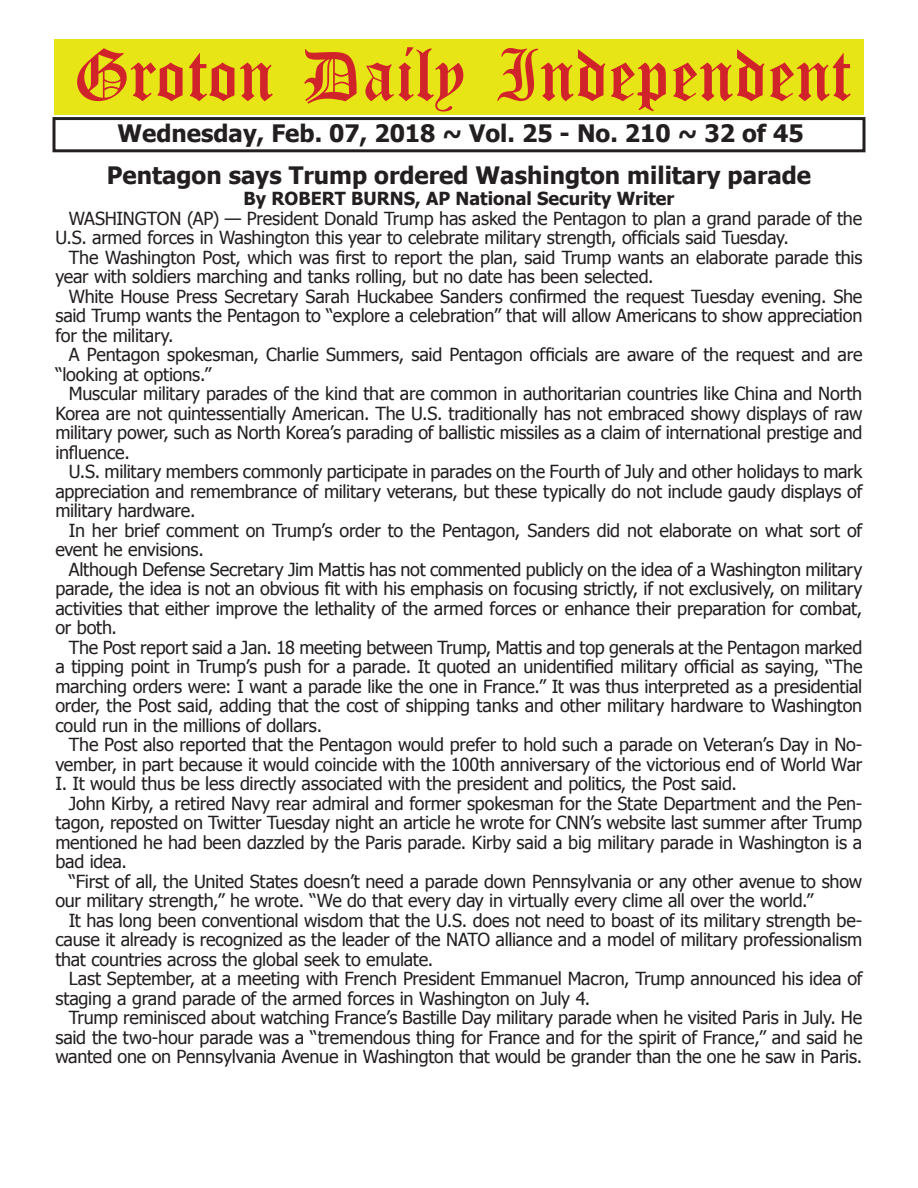
<style>
.page{position:relative;width:918px;height:1188px;background:#fff}
.page>*{position:absolute;margin:0;border:0;box-sizing:border-box;transform-origin:0 0}
.t1{font:54px "Old English Five";color:#d1232a}
.t2{font:700 24px "Tahoma";color:#231f20}
.t3{font:18px/19.5px "Tahoma";letter-spacing:-.015em;color:#231f20;text-align:justify}
.t4{font:700 18px "Tahoma";color:#231f20}
</style>
<div class="page">
<div style="left:52px;top:117px;width:814px;height:35px;border:3px solid #231f20"></div>
<div style="left:54px;top:40px;width:810px;height:75px;background:#e7e515"></div>
<h1 class="t1" style="left:73px;top:50px;width:779px">Groton Daily Independent</h1>
<h2 class="t2" style="left:118px;top:116px;width:688px">Wednesday, Feb. 07, 2018 ~ Vol. 25 - No. 210 ~ 32 of 45</h2>
<h2 class="t2" style="left:107px;top:158px;width:706px">Pentagon says Trump ordered Washington military parade</h2>
<p class="t4" style="left:244px;top:186px;width:432px">By ROBERT BURNS, AP National Security Writer</p>
<p class="t3" style="left:55px;top:208px;width:808px;text-indent:14px">WASHINGTON (AP) — President Donald Trump has asked the Pentagon to plan a grand parade of the<br>U.S. armed forces in Washington this year to celebrate military strength, officials said Tuesday.</p>
<p class="t3" style="left:55px;top:247px;width:809px;text-indent:14px">The Washington Post, which was first to report the plan, said Trump wants an elaborate parade this year with soldiers marching and tanks rolling, but no date has been selected.</p>
<p class="t3" style="left:55px;top:286px;width:809px;text-indent:14px">White House Press Secretary Sarah Huckabee Sanders confirmed the request Tuesday evening. She said Trump wants the Pentagon to “explore a celebration” that will allow Americans to show appreciation for the military.</p>
<p class="t3" style="left:55px;top:344px;width:809px;text-indent:14px">A Pentagon spokesman, Charlie Summers, said Pentagon officials are aware of the request and are “looking at options.”</p>
<p class="t3" style="left:55px;top:383px;width:809px;text-indent:14px">Muscular military parades of the kind that are common in authoritarian countries like China and North Korea are not quintessentially American. The U.S. traditionally has not embraced showy displays of raw military power, such as North Korea’s parading of ballistic missiles as a claim of international prestige and influence.</p>
<p class="t3" style="left:55px;top:461px;width:809px;text-indent:14px">U.S. military members commonly participate in parades on the Fourth of July and other holidays to mark appreciation and remembrance of military veterans, but these typically do not include gaudy displays of military hardware.</p>
<p class="t3" style="left:55px;top:520px;width:808px;text-indent:14px">In her brief comment on Trump’s order to the Pentagon, Sanders did not elaborate on what sort of event he envisions.</p>
<p class="t3" style="left:55px;top:559px;width:809px;text-indent:14px">Although Defense Secretary Jim Mattis has not commented publicly on the idea of a Washington military parade, the idea is not an obvious fit with his emphasis on focusing strictly, if not exclusively, on military activities that either improve the lethality of the armed forces or enhance their preparation for combat, or both.</p>
<p class="t3" style="left:55px;top:637px;width:809px;text-indent:14px">The Post report said a Jan. 18 meeting between Trump, Mattis and top generals at the Pentagon marked a tipping point in Trump’s push for a parade. It quoted an unidentified military official as saying, “The marching orders were: I want a parade like the one in France.” It was thus interpreted as a presidential order, the Post said, adding that the cost of shipping tanks and other military hardware to Washington could run in the millions of dollars.</p>
<p class="t3" style="left:55px;top:734px;width:809px;text-indent:13px">The Post also reported that the Pentagon would prefer to hold such a parade on Veteran’s Day in No&shy;vember, in part because it would coincide with the 100th anniversary of the victorious end of World War I. It would thus be less directly associated with the president and politics, the Post said.</p>
<p class="t3" style="left:55px;top:793px;width:809px;text-indent:14px">John Kirby, a retired Navy rear admiral and former spokesman for the State Department and the Pen&shy;tagon, reposted on Twitter Tuesday night an article he wrote for CNN’s website last summer after Trump mentioned he had been dazzled by the Paris parade. Kirby said a big military parade in Washington is a bad idea.</p>
<p class="t3" style="left:55px;top:871px;width:808px;text-indent:14px">“First of all, the United States doesn’t need a parade down Pennsylvania or any other avenue to show our military strength,” he wrote. “We do that every day in virtually every clime all over the world.”</p>
<p class="t3" style="left:55px;top:910px;width:809px;text-indent:14px">It has long been conventional wisdom that the U.S. does not need to boast of its military strength be&shy;cause it already is recognized as the leader of the NATO alliance and a model of military professionalism that countries across the global seek to emulate.</p>
<p class="t3" style="left:55px;top:968px;width:809px;text-indent:14px">Last September, at a meeting with French President Emmanuel Macron, Trump announced his idea of staging a grand parade of the armed forces in Washington on July 4.</p>
<p class="t3" style="left:55px;top:1007px;width:809px;text-indent:14px">Trump reminisced about watching France’s Bastille Day military parade when he visited Paris in July. He said the two-hour parade was a “tremendous thing for France and for the spirit of France,” and said he wanted one on Pennsylvania Avenue in Washington that would be grander than the one he saw in Paris.</p>
</div>
